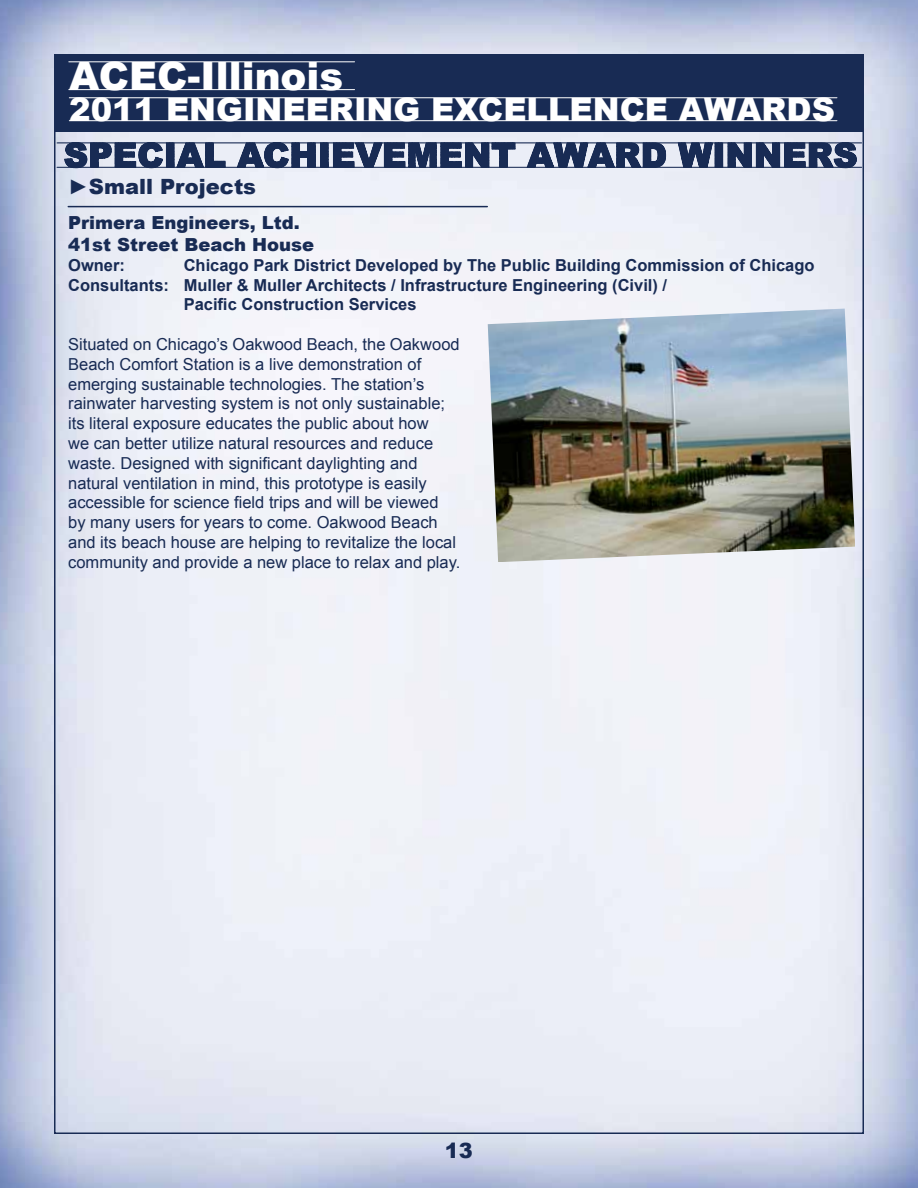
<style>
.page{position:relative;width:918px;height:1188px;background:#fff}
.page>*{position:absolute;margin:0;border:0;box-sizing:border-box;transform-origin:0 0}
.t1{font:900 39px "Arial";color:#fff}
.t2{font:900 32.25px "Arial";color:#fff}
.t3{font:900 21px "Arial";color:#182b54}
.t4{font:900 18px/21.6px "Arial";color:#182b54}
.t5{font:16.5px/19.8px "Arial";color:#182b54}
.t6{font:700 16.5px "Arial";color:#182b54}
</style>
<div class="page">
<img style="left:0;top:0;width:918px;height:1188px">
<div style="left:55px;top:55px;width:808px;height:77px;background:#182b54"></div>
<hr style="left:69px;top:97px;width:768px;height:1px;background:#fff">
<hr style="left:69px;top:120px;width:768px;height:1px;background:#fff">
<hr style="left:69px;top:61px;width:286px;height:1px;background:#fff">
<hr style="left:69px;top:89px;width:286px;height:1px;background:#fff">
<hr style="left:68px;top:206px;width:419px;height:1px;background:#182b54">
<svg style="left:53px;top:126px;width:815px;height:58px;background:#96a0b5"></svg>
<hr style="left:57px;top:143px;width:805px;height:1px;background:#182b54">
<hr style="left:57px;top:167px;width:805px;height:1px;background:#182b54">
<img style="left:488px;top:309px;width:367px;height:253px">
<h1 class="t1" style="left:69px;top:47px;width:276px">ACEC-Illinois</h1>
<h2 class="t2" style="left:69px;top:86px;width:767px">2011 ENGINEERING EXCELLENCE AWARDS</h2>
<p class="t3" style="left:68px;top:172px;width:189px">►Small Projects</p>
<p class="t4" style="left:68px;top:212px;width:247px">Primera Engineers, Ltd.<br>41st Street Beach House</p>
<p class="t6" style="left:68px;top:254px;width:58px">Owner:</p>
<p class="t6" style="left:184px;top:254px;width:632px">Chicago Park District Developed by The Public Building Commission of Chicago</p>
<p class="t6" style="left:68px;top:274px;width:600px">Consultants: Muller &amp; Muller Architects / Infrastructure Engineering (Civil) /</p>
<p class="t6" style="left:184px;top:294px;width:234px">Pacific Construction Services</p>
<p class="t5" style="left:68px;top:334px;width:394px">Situated on Chicago’s Oakwood Beach, the Oakwood Beach Comfort Station is a live demonstration of emerging sustainable technologies. The station’s rainwater harvesting system is not only sustainable; its literal exposure educates the public about how<br>we can better utilize natural resources and reduce waste. Designed with significant daylighting and natural ventilation in mind, this prototype is easily accessible for science field trips and will be viewed<br>by many users for years to come. Oakwood Beach and its beach house are helping to revitalize the local community and provide a new place to relax and play.</p>
<p class="t3" style="left:445px;top:1135px;width:30px">13</p>
</div>
